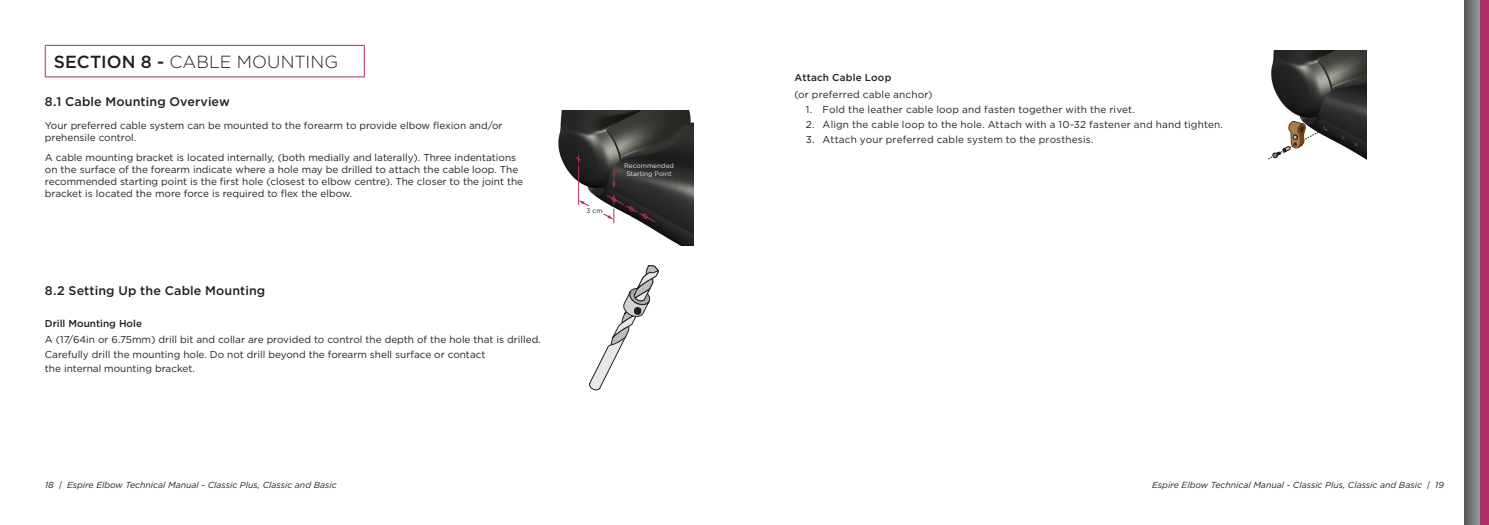
<style>
.page{position:relative;width:1489px;height:525px;background:#fff}
.page>*{position:absolute;margin:0;border:0;box-sizing:border-box;transform-origin:0 0}
.Head-Section{font:300 17.5px "Gotham";letter-spacing:.005em;color:#231f20}
.Head-A{font:500 12.5px "Gotham";letter-spacing:.01em;color:#231f20}
.Body-Base{font:10px/12px "Gotham";color:#231f20}
.Head-Chart{font:10px/16.2px "Gotham";letter-spacing:.02em;color:#231f20}
.Head-Chart-2{font:500 10px "Gotham";color:#231f20}
.t1{font:italic 8.75px "Gotham";color:#231f20}
.t2{font:6.62px/7.9px "Gotham";color:#e6e7e9;text-align:center}
.t3{font:6.62px "Gotham";color:#231f20}
.s1{font-weight:500}
</style>
<div class="page">
<svg style="left:1464px;top:0;width:16px;height:524px"></svg>
<div style="left:1480px;top:0;width:8px;height:524px;background:#ad2d66"></div>
<hr style="left:45px;top:45px;width:319px;height:1px;background:#ad2d66">
<hr style="left:45px;top:46px;width:1px;height:31px;background:#ad2d66">
<hr style="left:364px;top:46px;width:1px;height:31px;background:#ad2d66">
<hr style="left:45px;top:77px;width:319px;height:1px;background:#ad2d66">
<img style="left:558px;top:110px;width:135px;height:135px">
<hr style="left:578px;top:165px;width:1px;height:40px;background:#ad2d66">
<svg style="left:575px;top:154px;width:7px;height:8px"></svg>
<svg style="left:612px;top:169px;width:10px;height:19px"></svg>
<svg style="left:578px;top:195px;width:77px;height:28px"></svg>
<img style="left:1271px;top:50px;width:95px;height:110px">
<svg style="left:1340px;top:135px;width:4px;height:5px"></svg>
<svg style="left:1353px;top:142px;width:4px;height:5px"></svg>
<svg style="left:1268px;top:121px;width:59px;height:39px"></svg>
<svg style="left:589px;top:265px;width:70px;height:126px"></svg>
<p class="Head-Section" style="left:54px;top:51px;width:285px"><span class="s1">SECTION 8 -</span> CABLE MOUNTING</p>
<p class="Head-A" style="left:45px;top:93px;width:186px">8.1 Cable Mounting Overview</p>
<p class="Body-Base" style="left:45px;top:119px;width:459px">Your preferred cable system can be mounted to the forearm to provide elbow flexion and/or prehensile control.</p>
<p class="Body-Base" style="left:45px;top:151px;width:480px">A cable mounting bracket is located internally, (both medially and laterally). Three indentations on the surface of the forearm indicate where a hole may be drilled to attach the cable loop. The recommended starting point is the first hole (closest to elbow centre). The closer to the joint the bracket is located the more force is required to flex the elbow.</p>
<p class="Head-A" style="left:45px;top:282px;width:222px">8.2 Setting Up the Cable Mounting</p>
<p class="Head-Chart-2" style="left:45px;top:317px;width:99px">Drill Mounting Hole</p>
<p class="Body-Base" style="left:45px;top:333px;width:497px">A (17/64in or 6.75mm) drill bit and collar are provided to control the depth of the hole that is drilled.</p>
<p class="Body-Base" style="left:45px;top:347px;width:442px">Carefully drill the mounting hole. Do not drill beyond the forearm shell surface or contact</p>
<p class="Body-Base" style="left:45px;top:362px;width:151px">the internal mounting bracket.</p>
<p class="t3" style="left:586px;top:206px;width:18px">3 cm</p>
<p class="t2" style="left:624px;top:162px;width:51px">Recommended<br>Starting Point</p>
<p class="Head-Chart" style="left:794px;top:69px;width:139px"><span class="s1">Attach Cable Loop<br></span>(or preferred cable anchor)</p>
<p class="Body-Base" style="left:805px;top:104px;width:330px">1. Fold the leather cable loop and fasten together with the rivet.</p>
<p class="Body-Base" style="left:805px;top:118px;width:419px">2. Align the cable loop to the hole. Attach with a 10-32 fastener and hand tighten.</p>
<p class="Body-Base" style="left:805px;top:133px;width:289px">3. Attach your preferred cable system to the prosthesis.</p>
<p class="t1" style="left:45px;top:479px;width:293px">18 | Espire Elbow Technical Manual - Classic Plus, Classic and Basic</p>
<p class="t1" style="left:1152px;top:479px;width:293px">Espire Elbow Technical Manual - Classic Plus, Classic and Basic | 19</p>
</div>
